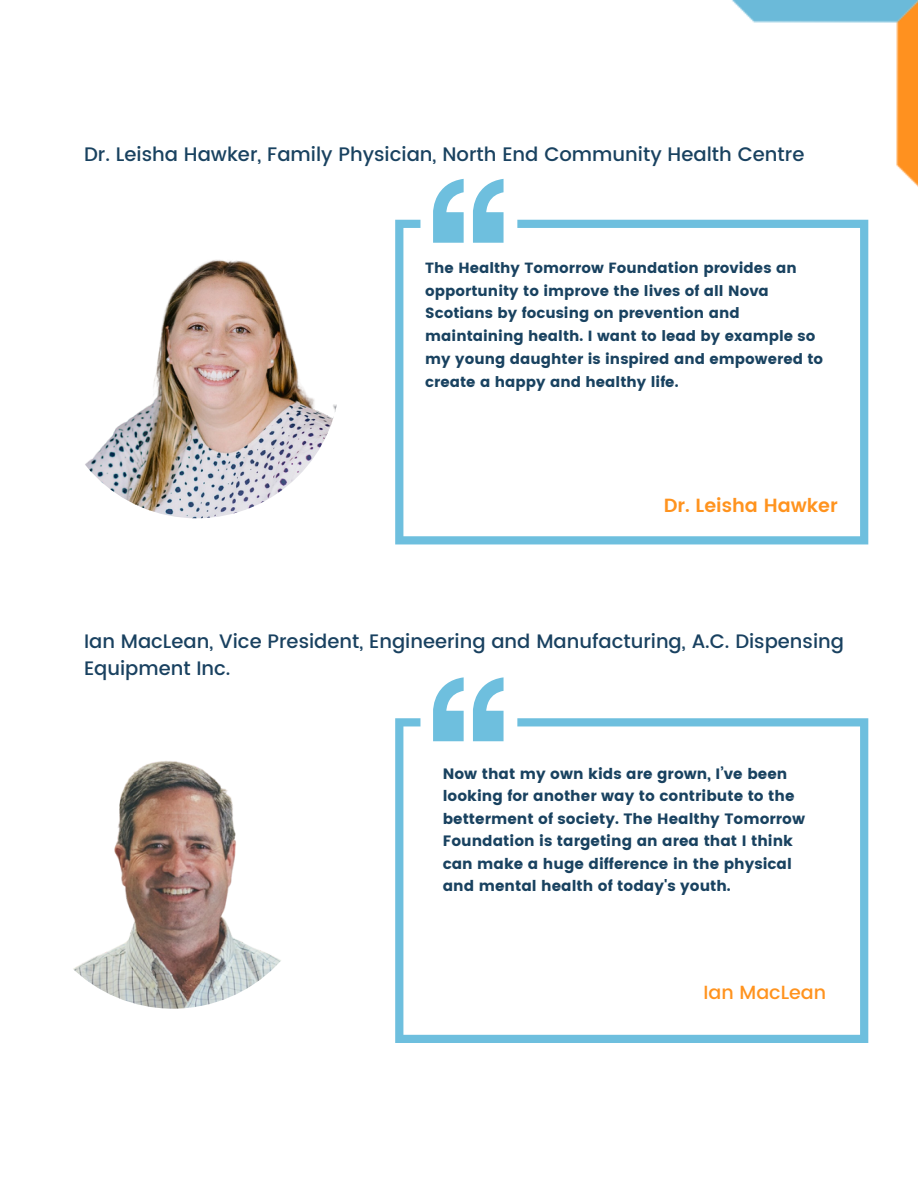
<style>
.page{position:relative;width:918px;height:1188px;background:#fff}
.page>*{position:absolute;margin:0;border:0;box-sizing:border-box;transform-origin:0 0}
.t1{font:500 19.5px/27px "Poppins";color:#194160}
.t2{font:500 19.5px "Poppins";color:#194260}
.t3{font:600 19.05px "Poppins";color:#ff931e}
.t4{font:500 19.05px "Poppins";color:#ff931e}
.t5{font:15px/22.5px "Poppins";color:#194260}
.t6{font:14.7px/22.8px "Poppins";color:#194260}
</style>
<div class="page">
<img style="left:732px;top:0;width:186px;height:187px">
<svg style="left:433px;top:179px;width:31px;height:41px"></svg>
<svg style="left:473px;top:179px;width:31px;height:41px"></svg>
<svg style="left:395px;top:220px;width:473px;height:324px"></svg>
<img style="left:53px;top:232px;width:287px;height:286px;border-radius:50%">
<svg style="left:433px;top:677px;width:31px;height:41px"></svg>
<svg style="left:473px;top:677px;width:31px;height:41px"></svg>
<svg style="left:395px;top:718px;width:473px;height:325px"></svg>
<img style="left:27px;top:717px;width:292px;height:292px;border-radius:50%">
<p class="t2" style="left:84px;top:142px;width:722px">Dr. Leisha Hawker, Family Physician, North End Community Health Centre</p>
<p class="t6" style="left:425px;top:256px;width:400px">The Healthy Tomorrow Foundation provides an opportunity to improve the lives of all Nova Scotians by focusing on prevention and maintaining health. I want to lead by example so my young daughter is inspired and empowered to create a happy and healthy life.</p>
<p class="t3" style="left:664px;top:495px;width:176px">Dr. Leisha Hawker</p>
<p class="t1" style="left:84px;top:627px;width:762px">Ian MacLean, Vice President, Engineering and Manufacturing, A.C. Dispensing<br>Equipment Inc.</p>
<p class="t5" style="left:443px;top:762px;width:364px">Now that my own kids are grown, I’ve been looking for another way to contribute to the betterment of society. The Healthy Tomorrow Foundation is targeting an area that I think can make a huge difference in the physical and mental health of today's youth.</p>
<p class="t4" style="left:704px;top:981px;width:124px">Ian MacLean</p>
</div>
